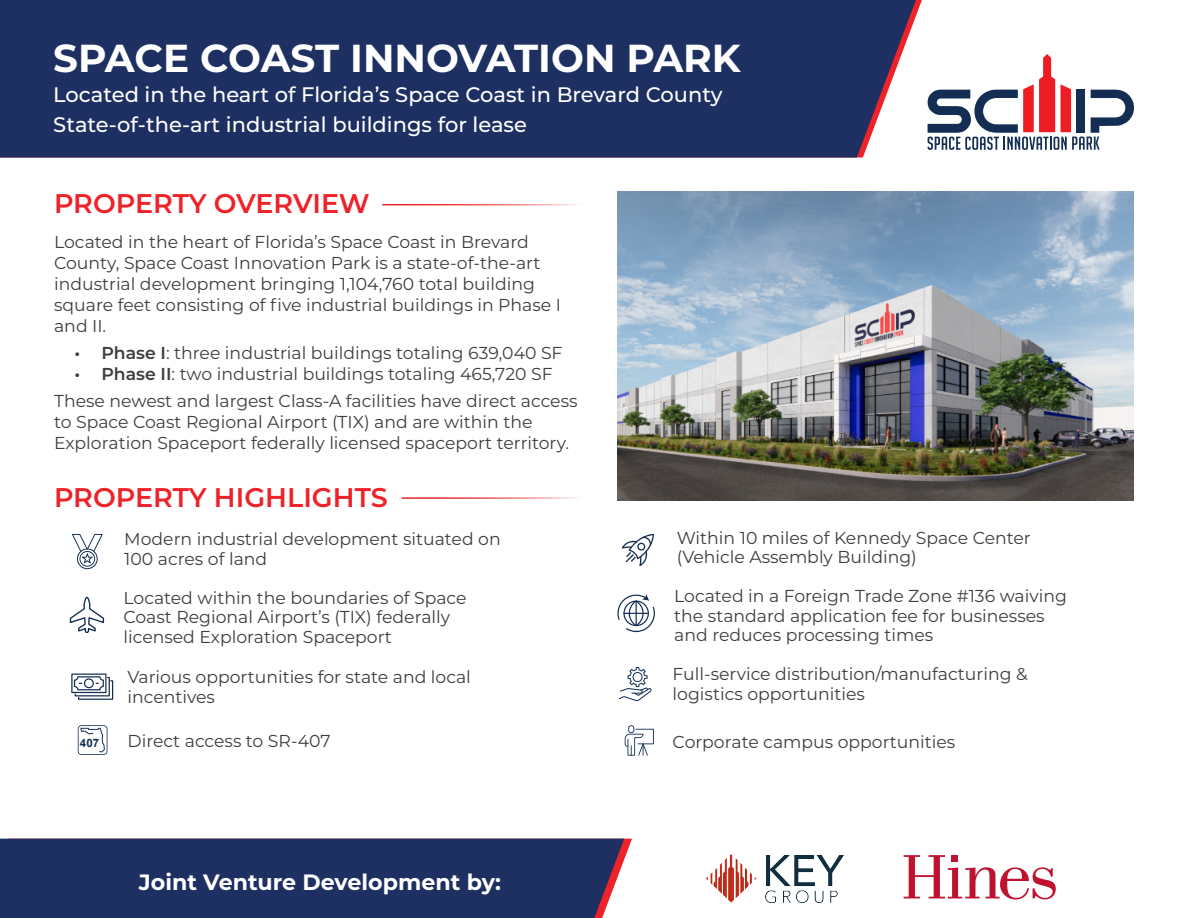
<style>
.page{position:relative;width:1188px;height:918px;background:#fff}
.page>*{position:absolute;margin:0;border:0;box-sizing:border-box;transform-origin:0 0}
.t1{font:700 39px "Montserrat";color:#fff}
.t2{font:600 27px "Montserrat";color:#ee2228}
.t3{font:700 22.2px "Montserrat";color:#fff}
.t4{font:500 21px "Montserrat";color:#fff}
.Paragraph_Style_1{font:17.25px/19.5px "Montserrat";color:#3e3e3f}
.t5{font:700 11.55px "Arial";color:#122d52}
.s1{font-weight:600}
</style>
<div class="page">
<div style="left:0;top:839px;width:624px;height:79px;background:#1e3061"></div>
<svg style="left:904px;top:855px;width:152px;height:44px"></svg>
<img style="left:706px;top:854px;width:138px;height:50px">
<img style="left:617px;top:191px;width:517px;height:309px">
<div style="left:0;top:0;width:916px;height:158px;background:#1e3061"></div>
<svg style="left:69px;top:596px;width:36px;height:38px"></svg>
<svg style="left:72px;top:534px;width:31px;height:35px"></svg>
<svg style="left:622px;top:534px;width:32px;height:32px"></svg>
<svg style="left:78px;top:725px;width:29px;height:30px"></svg>
<svg style="left:617px;top:594px;width:38px;height:38px"></svg>
<svg style="left:619px;top:667px;width:33px;height:34px"></svg>
<svg style="left:625px;top:725px;width:29px;height:31px"></svg>
<svg style="left:71px;top:674px;width:42px;height:26px"></svg>
<hr style="left:382px;top:204px;width:199px;height:1px;background:#ee2228">
<hr style="left:402px;top:497px;width:179px;height:2px;background:#ee2228">
<svg style="left:928px;top:54px;width:206px;height:96px"></svg>
<p class="t1" style="left:53px;top:30px;width:689px">SPACE COAST INNOVATION PARK</p>
<p class="t4" style="left:53px;top:80px;width:671px">Located in the heart of Florida’s Space Coast in Brevard County</p>
<p class="t4" style="left:53px;top:110px;width:475px">State-of-the-art industrial buildings for lease</p>
<p class="t2" style="left:54px;top:185px;width:317px">PROPERTY OVERVIEW</p>
<p class="Paragraph_Style_1" style="left:54px;top:231px;width:508px;line-height:21px">Located in the heart of Florida’s Space Coast in Brevard County, Space Coast Innovation Park is a state-of-the-art industrial development bringing 1,104,760 total building square feet consisting of five industrial buildings in Phase I and II.</p>
<p class="Paragraph_Style_1" style="left:74px;top:343px;width:490px"><span class="s1">• Phase I</span>: three industrial buildings totaling 639,040 SF</p>
<p class="Paragraph_Style_1" style="left:74px;top:364px;width:480px"><span class="s1">• Phase II</span>: two industrial buildings totaling 465,720 SF</p>
<p class="Paragraph_Style_1" style="left:54px;top:390px;width:525px;line-height:21px">These newest and largest Class-A facilities have direct access to Space Coast Regional Airport (TIX) and are within the<br>Exploration Spaceport federally licensed spaceport territory.</p>
<p class="t2" style="left:54px;top:479px;width:335px">PROPERTY HIGHLIGHTS</p>
<p class="Paragraph_Style_1" style="left:124px;top:529px;width:378px">Modern industrial development situated on<br>100 acres of land</p>
<p class="Paragraph_Style_1" style="left:677px;top:527px;width:356px">Within 10 miles of Kennedy Space Center (Vehicle Assembly Building)</p>
<p class="Paragraph_Style_1" style="left:124px;top:587px;width:345px">Located within the boundaries of Space<br>Coast Regional Airport’s (TIX) federally licensed Exploration Spaceport</p>
<p class="Paragraph_Style_1" style="left:127px;top:667px;width:345px">Various opportunities for state and local incentives</p>
<p class="t5" style="left:80px;top:736px;width:21px">407</p>
<p class="Paragraph_Style_1" style="left:128px;top:731px;width:205px">Direct access to SR-407</p>
<p class="t3" style="left:139px;top:866px;width:364px">Joint Venture Development by:</p>
<p class="Paragraph_Style_1" style="left:674px;top:586px;width:394px">Located in a Foreign Trade Zone #136 waiving the standard application fee for businesses and reduces processing times</p>
<p class="Paragraph_Style_1" style="left:673px;top:664px;width:356px">Full-service distribution/manufacturing &amp; logistics opportunities</p>
<p class="Paragraph_Style_1" style="left:673px;top:731px;width:284px">Corporate campus opportunities</p>
</div>
